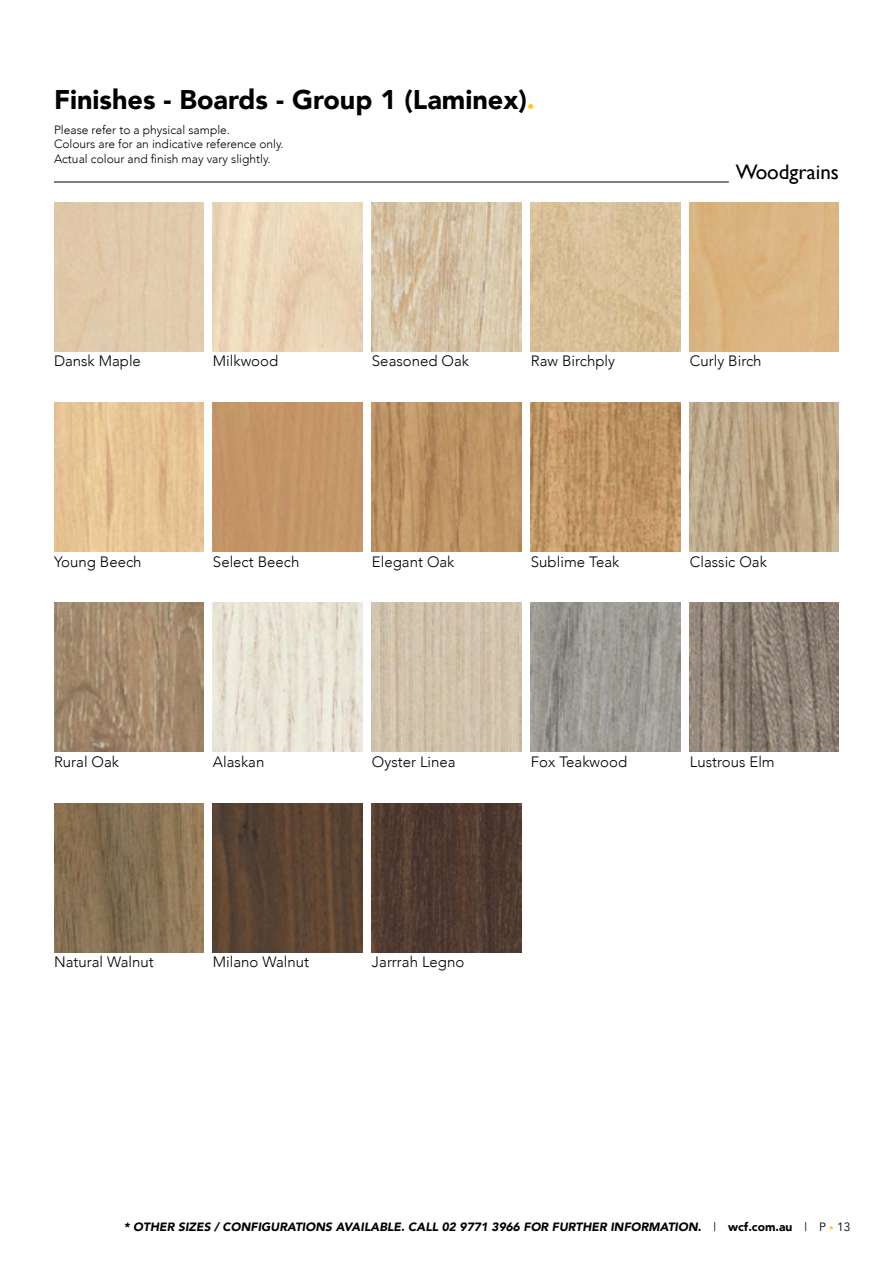
<style>
.page{position:relative;width:893px;height:1263px;background:#fff}
.page>*{position:absolute;margin:0;border:0;box-sizing:border-box;transform-origin:0 0}
.t1{font:900 27px "Avenir";color:#000}
.t2{font:21px "Gill Sans";color:#000}
.t3{font:300 15px "Avenir";color:#000}
.t4{font:300 12px/14.4px "Avenir";color:#000}
.t5{font:italic 900 12px "Avenir";color:#000}
.s1{color:#ffc917}
.s2{font-weight:400;font-style:normal}
.s3{font-style:normal}
.s4{font-weight:400;font-style:normal;font-size:9px;color:#ffc917}
</style>
<div class="page">
<hr style="left:54px;top:182px;width:675px;height:1px;background:#000">
<img style="left:54px;top:403px;width:149px;height:149px">
<div style="left:213px;top:403px;width:149px;height:149px;background:#c49567"></div>
<img style="left:372px;top:403px;width:149px;height:149px">
<img style="left:531px;top:403px;width:149px;height:149px">
<img style="left:690px;top:403px;width:149px;height:149px">
<img style="left:54px;top:603px;width:149px;height:149px">
<img style="left:54px;top:803px;width:149px;height:149px">
<img style="left:213px;top:803px;width:149px;height:149px">
<img style="left:372px;top:803px;width:149px;height:149px">
<img style="left:213px;top:603px;width:149px;height:149px">
<img style="left:372px;top:603px;width:149px;height:149px">
<img style="left:531px;top:603px;width:149px;height:149px">
<img style="left:690px;top:603px;width:149px;height:149px">
<img style="left:372px;top:202px;width:149px;height:149px">
<img style="left:213px;top:202px;width:149px;height:149px">
<img style="left:531px;top:202px;width:149px;height:149px">
<h1 class="t1" style="left:54px;top:76px;width:482px">Finishes - Boards - Group 1 (Laminex)<span class="s1">.</span></h1>
<p class="t4" style="left:54px;top:122px;width:231px">Please refer to a physical sample.<br>Colours are for an indicative reference only.<br>Actual colour and finish may vary slightly.</p>
<h2 class="t2" style="left:736px;top:160px;width:105px">Woodgrains</h2>
<p class="t3" style="left:54px;top:352px;width:88px">Dansk Maple</p>
<p class="t3" style="left:213px;top:352px;width:67px">Milkwood</p>
<p class="t3" style="left:372px;top:352px;width:99px">Seasoned Oak</p>
<p class="t3" style="left:531px;top:352px;width:86px">Raw Birchply</p>
<p class="t3" style="left:690px;top:352px;width:73px">Curly Birch</p>
<p class="t3" style="left:54px;top:552px;width:89px">Young Beech</p>
<p class="t3" style="left:213px;top:552px;width:88px">Select Beech</p>
<p class="t3" style="left:372px;top:552px;width:84px">Elegant Oak</p>
<p class="t3" style="left:531px;top:552px;width:90px">Sublime Teak</p>
<p class="t3" style="left:690px;top:552px;width:78px">Classic Oak</p>
<p class="t3" style="left:54px;top:753px;width:67px">Rural Oak</p>
<p class="t3" style="left:213px;top:753px;width:53px">Alaskan</p>
<p class="t3" style="left:372px;top:753px;width:85px">Oyster Linea</p>
<p class="t3" style="left:531px;top:753px;width:98px">Fox Teakwood</p>
<p class="t3" style="left:690px;top:753px;width:86px">Lustrous Elm</p>
<p class="t3" style="left:54px;top:953px;width:101px">Natural Walnut</p>
<p class="t3" style="left:213px;top:953px;width:98px">Milano Walnut</p>
<p class="t3" style="left:372px;top:953px;width:94px">Jarrrah Legno</p>
<p class="t5" style="left:124px;top:1216px;width:728px">* OTHER SIZES / CONFIGURATIONS AVAILABLE. CALL 02 9771 3966 FOR FURTHER INFORMATION. <span class="s2">|</span> <span class="s3">wcf.com.au</span> <span class="s2">| P</span> <span class="s4">•</span> <span class="s2">13</span></p>
</div>
